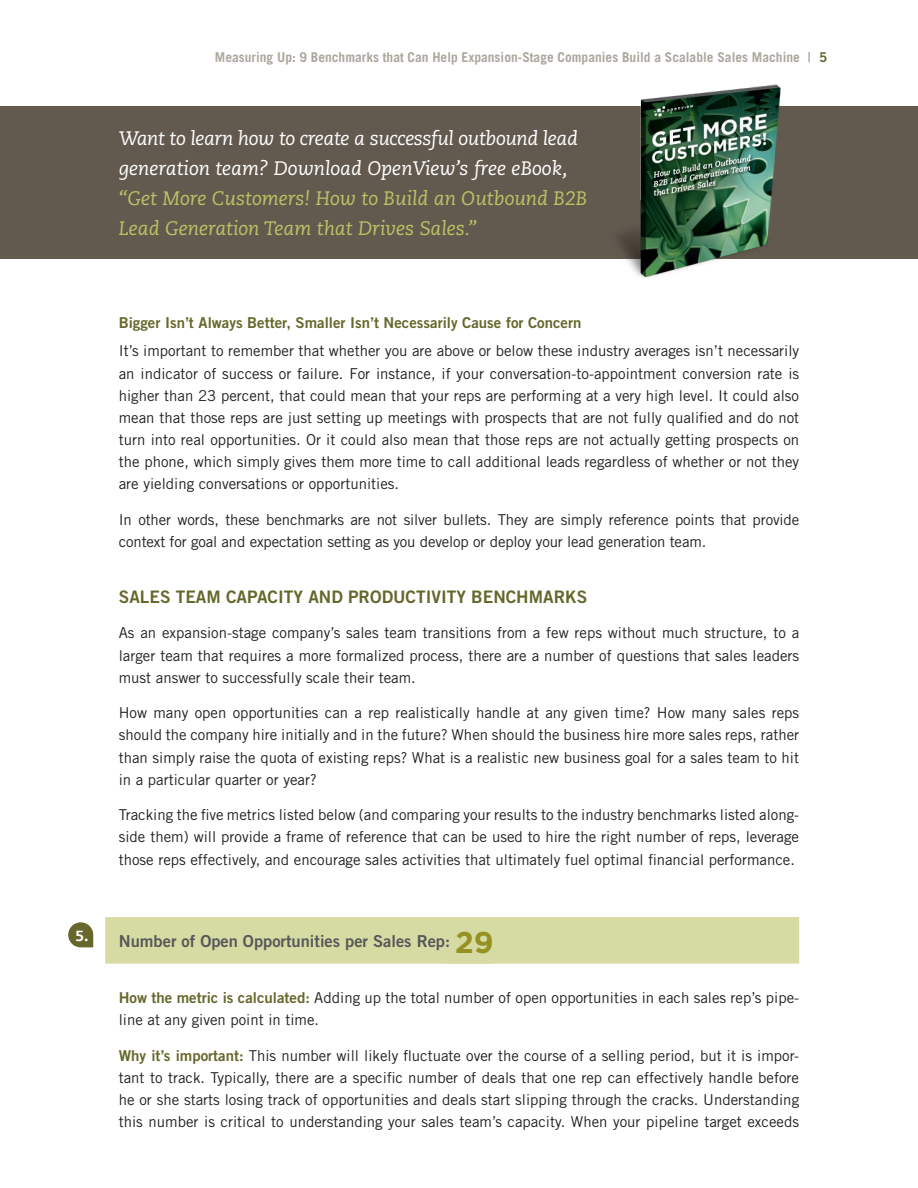
<style>
.page{position:relative;width:918px;height:1188px;background:#fff}
.page>*{position:absolute;margin:0;border:0;box-sizing:border-box;transform-origin:0 0}
.t1{font:700 30px "Gotham";color:#959122}
.Headline{font:italic 19.5px/30px "Caecilia";color:#fff}
.Headline-2{font:17.25px "Trade Gothic Bold Two";color:#65672b}
.Subhead{font:16.5px "Trade Gothic Bold Two";color:#57585a}
.Body{font:15px/22.2px "Trade Gothic";color:#231f20;text-align:justify}
.Headline-3{font:15px "Trade Gothic Bold Two";color:#65672b}
.t2{font:800 14.7px "Caecilia";color:#fff}
.t3{font:700 13.5px "Trade Gothic";color:#aca79e}
.s1{font-family:"Trade Gothic Bold Two";font-weight:400}
.s2{font-family:"Trade Gothic Bold Two";font-weight:400;color:#65672b}
.s3{color:#b9c464}
.s4{font-family:"Trade Gothic Bold Two";color:#65672b}
</style>
<div class="page">
<div style="left:105px;top:917px;width:694px;height:47px;background:#d5dba2"></div>
<div style="left:68px;top:922px;width:25px;height:25px;background:#65672b;border-radius:12px"></div>
<div style="left:1px;top:106px;width:917px;height:153px;background:#635a4f"></div>
<img style="left:618px;top:84px;width:163px;height:194px">
<p class="t3" style="left:215px;top:49px;width:614px">Measuring Up: 9 Benchmarks that Can Help Expansion-Stage Companies Build a Scalable Sales Machine <span class="s1">|</span> <span class="s2">5</span></p>
<p class="Headline" style="left:119px;top:123px;width:470px">Want to learn how to create a successful outbound lead generation team? Download OpenView’s free eBook, <span class="s3">“Get More Customers! How to Build an Outbound B2B Lead Generation Team that Drives Sales.”</span></p>
<p class="t2" style="left:76px;top:926px;width:15px">5.</p>
<p class="Headline-3" style="left:119px;top:313px;width:464px">Bigger Isn’t Always Better, Smaller Isn’t Necessarily Cause for Concern</p>
<p class="Body" style="left:119px;top:340px;width:682px">It’s important to remember that whether you are above or below these industry averages isn’t necessarily an indicator of success or failure. For instance, if your conversation-to-appointment conversion rate is higher than 23 percent, that could mean that your reps are performing at a very high level. It could also mean that those reps are just setting up meetings with prospects that are not fully qualified and do not turn into real opportunities. Or it could also mean that those reps are not actually getting prospects on the phone, which simply gives them more time to call additional leads regardless of whether or not they are yielding conversations or opportunities.</p>
<p class="Body" style="left:119px;top:508px;width:682px">In other words, these benchmarks are not silver bullets. They are simply reference points that provide context for goal and expectation setting as you develop or deploy your lead generation team.</p>
<p class="Headline-2" style="left:119px;top:586px;width:470px">SALES TEAM CAPACITY AND PRODUCTIVITY BENCHMARKS</p>
<p class="Body" style="left:119px;top:622px;width:682px">As an expansion-stage company’s sales team transitions from a few reps without much structure, to a larger team that requires a more formalized process, there are a number of questions that sales leaders must answer to successfully scale their team.</p>
<p class="Body" style="left:119px;top:702px;width:682px">How many open opportunities can a rep realistically handle at any given time? How many sales reps should the company hire initially and in the future? When should the business hire more sales reps, rather than simply raise the quota of existing reps? What is a realistic new business goal for a sales team to hit in a particular quarter or year?</p>
<p class="Body" style="left:119px;top:804px;width:682px">Tracking the five metrics listed below (and comparing your results to the industry benchmarks listed along&shy;side them) will provide a frame of reference that can be used to hire the right number of reps, leverage those reps effectively, and encourage sales activities that ultimately fuel optimal financial performance.</p>
<p class="Subhead" style="left:119px;top:931px;width:333px">Number of Open Opportunities per Sales Rep:</p>
<p class="t1" style="left:455px;top:925px;width:40px">29</p>
<p class="Body" style="left:119px;top:987px;width:682px"><span class="s4">How the metric is calculated:</span> Adding up the total number of open opportunities in each sales rep’s pipe&shy;line at any given point in time.</p>
<p class="Body" style="left:119px;top:1044px;width:682px"><span class="s4">Why it’s important:</span> This number will likely fluctuate over the course of a selling period, but it is impor&shy;tant to track. Typically, there are a specific number of deals that one rep can effectively handle before he or she starts losing track of opportunities and deals start slipping through the cracks. Understanding this number is critical to understanding your sales team’s capacity. When your pipeline target exceeds</p>
</div>
